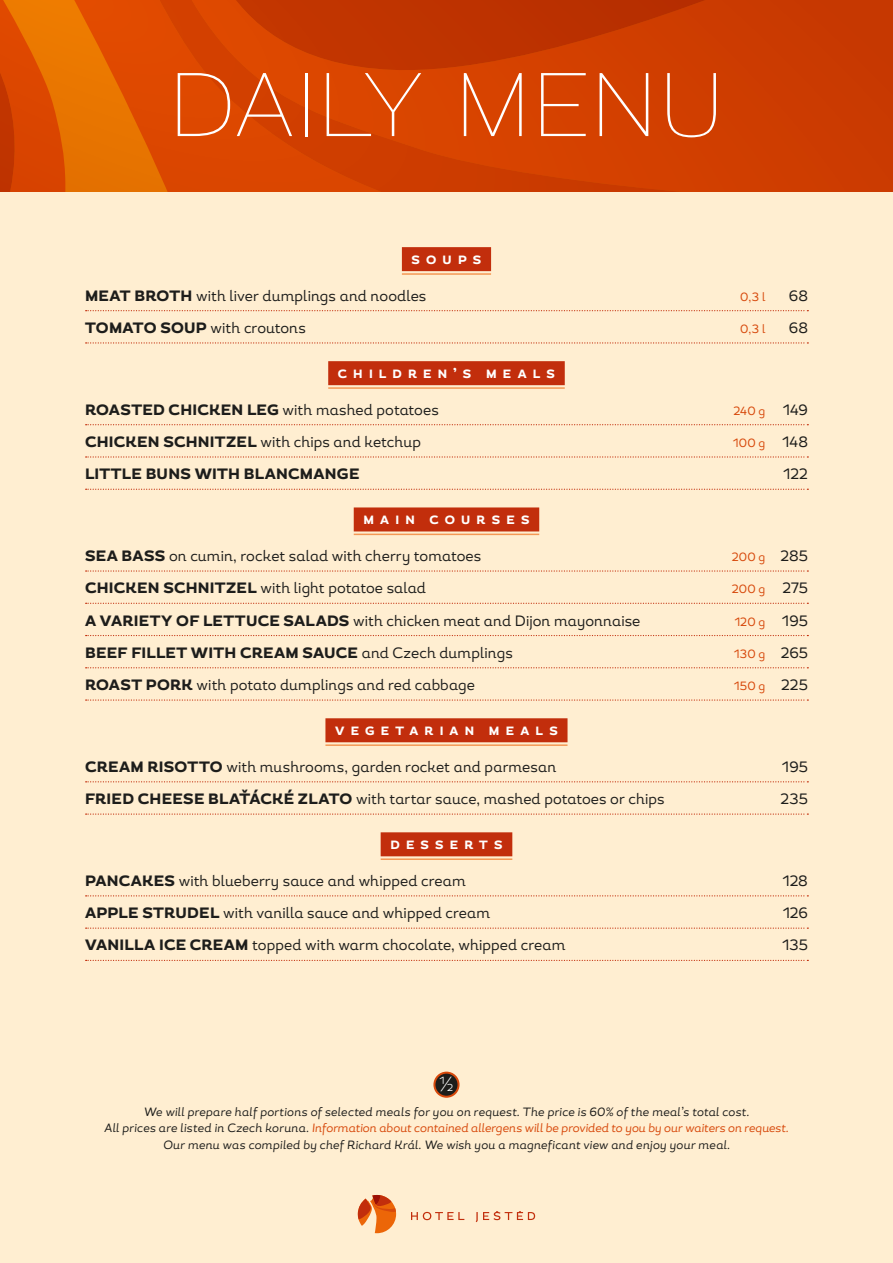
<style>
.page{position:relative;width:893px;height:1263px;background:#ffeed1}
.page>*{position:absolute;margin:0;border:0;box-sizing:border-box;transform-origin:0 0}
.t1{font:200 90px "Magallanes";letter-spacing:-.01em;color:#fff}
.t2{font:200 20.1px "Magallanes";color:#fff}
.t3{font:15px "Magallanes";letter-spacing:.005em;color:#1d1d1b;scale:.95 1}
.t4{font:800 15px "Magallanes";letter-spacing:.015em;color:#1d1d1b}
.t5{font:italic 12px/16.5px "Magallanes";letter-spacing:.01em;color:#1d1d1b;text-align:center;scale:.95 1}
.t6{font:12px "Magallanes";letter-spacing:.015em;color:#d7490c;scale:.95 1}
.t7{font:800 12px "Magallanes";letter-spacing:.515em;color:#fff}
.s1{font-weight:800}
.s2{font-size:15px;color:#1d1d1b}
.s3{font-weight:400}
.s4{color:#d7490c}
</style>
<div class="page">
<svg style="left:0;top:0;width:71px;height:191px;background:#de5600"></svg>
<svg style="left:71px;top:0;width:822px;height:191px;background:#d14200"></svg>
<svg style="left:358px;top:1195px;width:38px;height:38px"></svg>
<svg style="left:411px;top:1211px;width:124px;height:11px"></svg>
<hr style="left:402px;top:273px;width:89px;height:2px;background:#f49855">
<div style="left:402px;top:247px;width:89px;height:24px;background:#c22e0c"></div>
<svg style="left:86px;top:310px;width:722px;height:1px"></svg>
<svg style="left:86px;top:342px;width:722px;height:2px"></svg>
<hr style="left:328px;top:387px;width:237px;height:2px;background:#f49855">
<div style="left:328px;top:361px;width:237px;height:24px;background:#c22e0c"></div>
<svg style="left:86px;top:424px;width:722px;height:1px"></svg>
<svg style="left:86px;top:456px;width:722px;height:2px"></svg>
<svg style="left:86px;top:489px;width:722px;height:1px"></svg>
<hr style="left:354px;top:534px;width:185px;height:1px;background:#f49855">
<div style="left:354px;top:507px;width:185px;height:24px;background:#c22e0c"></div>
<svg style="left:86px;top:570px;width:722px;height:2px"></svg>
<svg style="left:86px;top:603px;width:722px;height:1px"></svg>
<svg style="left:86px;top:635px;width:722px;height:1px"></svg>
<svg style="left:86px;top:667px;width:722px;height:1px"></svg>
<svg style="left:86px;top:699px;width:722px;height:2px"></svg>
<hr style="left:325px;top:744px;width:242px;height:2px;background:#f49855">
<div style="left:325px;top:718px;width:242px;height:24px;background:#c22e0c"></div>
<svg style="left:86px;top:781px;width:722px;height:1px"></svg>
<svg style="left:86px;top:813px;width:722px;height:2px"></svg>
<hr style="left:381px;top:858px;width:131px;height:2px;background:#f49855">
<div style="left:381px;top:832px;width:131px;height:24px;background:#c22e0c"></div>
<svg style="left:86px;top:895px;width:722px;height:1px"></svg>
<svg style="left:86px;top:927px;width:722px;height:2px"></svg>
<svg style="left:86px;top:960px;width:722px;height:1px"></svg>
<div style="left:434px;top:1073px;width:25px;height:24px;background:#1d1d1b;border-radius:50%"></div>
<div style="left:433px;top:1071px;width:27px;height:27px;border:2px solid #d7490c;border-radius:50%"></div>
<h1 class="t1" style="left:168px;top:50px;width:559px">DAILY MENU</h1>
<p class="t7" style="left:412px;top:252px;width:71px">SOUPS</p>
<p class="t3" style="left:85px;top:286px;width:361px"><span class="s1">MEAT BROTH</span> with liver dumplings and noodles</p>
<p class="t6" style="left:740px;top:289px;width:28px">0,3 l</p>
<p class="t3" style="left:789px;top:286px;width:22px">68</p>
<p class="t3" style="left:85px;top:318px;width:234px"><span class="s1">TOMATO SOUP</span> with croutons</p>
<p class="t6" style="left:740px;top:321px;width:28px">0,3 l</p>
<p class="t3" style="left:789px;top:318px;width:22px">68</p>
<p class="t7" style="left:338px;top:366px;width:219px">CHILDREN’S MEALS</p>
<p class="t3" style="left:85px;top:400px;width:374px"><span class="s1">ROASTED CHICKEN LEG</span> with mashed potatoes</p>
<p class="t6" style="left:733px;top:403px;width:80px">240 g <span class="s2">149</span></p>
<p class="t3" style="left:85px;top:432px;width:355px"><span class="s1">CHICKEN SCHNITZEL</span> with chips and ketchup</p>
<p class="t6" style="left:733px;top:435px;width:80px">100 g <span class="s2">148</span></p>
<p class="t4" style="left:85px;top:464px;width:276px">LITTLE BUNS WITH BLANCMANGE</p>
<p class="t3" style="left:783px;top:465px;width:27px">122</p>
<p class="t7" style="left:363px;top:513px;width:167px">MAIN COURSES</p>
<p class="t3" style="left:85px;top:546px;width:419px"><span class="s1">SEA BASS</span> on cumin, rocket salad with cherry tomatoes</p>
<p class="t6" style="left:732px;top:549px;width:82px">200 g <span class="s2">285</span></p>
<p class="t3" style="left:85px;top:579px;width:360px"><span class="s1">CHICKEN SCHNITZEL</span> with light potatoe salad</p>
<p class="t6" style="left:732px;top:581px;width:82px">200 g <span class="s2">275</span></p>
<p class="t3" style="left:85px;top:611px;width:586px"><span class="s1">A VARIETY OF LETTUCE SALADS</span> with chicken meat and Dijon mayonnaise</p>
<p class="t6" style="left:735px;top:614px;width:79px">120 g <span class="s2">195</span></p>
<p class="t4" style="left:85px;top:643px;width:429px">BEEF FILLET WITH CREAM SAUCE <span class="s3">and Czech dumplings</span></p>
<p class="t6" style="left:734px;top:646px;width:79px">130 g <span class="s2">265</span></p>
<p class="t3" style="left:85px;top:675px;width:412px"><span class="s1">ROAST PORK</span> with potato dumplings and red cabbage</p>
<p class="t6" style="left:734px;top:678px;width:79px">150 g <span class="s2">225</span></p>
<p class="t7" style="left:335px;top:723px;width:224px">VEGETARIAN MEALS</p>
<p class="t3" style="left:85px;top:757px;width:497px"><span class="s1">CREAM RISOTTO</span> with mushrooms, garden rocket and parmesan</p>
<p class="t3" style="left:782px;top:757px;width:29px">195</p>
<p class="t3" style="left:85px;top:789px;width:612px"><span class="s1">FRIED CHEESE BLAŤÁCKÉ ZLATO</span> with tartar sauce, mashed potatoes or chips</p>
<p class="t3" style="left:781px;top:789px;width:30px">235</p>
<p class="t7" style="left:390px;top:837px;width:114px">DESSERTS</p>
<p class="t3" style="left:85px;top:871px;width:402px"><span class="s1">PANCAKES</span> with blueberry sauce and whipped cream</p>
<p class="t3" style="left:783px;top:871px;width:28px">128</p>
<p class="t3" style="left:85px;top:903px;width:428px"><span class="s1">APPLE STRUDEL</span> with vanilla sauce and whipped cream</p>
<p class="t3" style="left:783px;top:903px;width:28px">126</p>
<p class="t3" style="left:85px;top:936px;width:507px"><span class="s1">VANILLA ICE CREAM</span> topped with warm chocolate, whipped cream</p>
<p class="t3" style="left:783px;top:936px;width:28px">135</p>
<h2 class="t2" style="left:439px;top:1072px;width:16px">½</h2>
<p class="t5" style="left:104px;top:1103px;width:722px">We will prepare half portions of selected meals for you on request. The price is 60% of the meal’s total cost.<br>All prices are listed in Czech koruna. <span class="s4">Information about contained allergens will be provided to you by our waiters on request.<br></span>Our menu was compiled by chef Richard Král. We wish you a magneficant view and enjoy your meal.</p>
</div>
